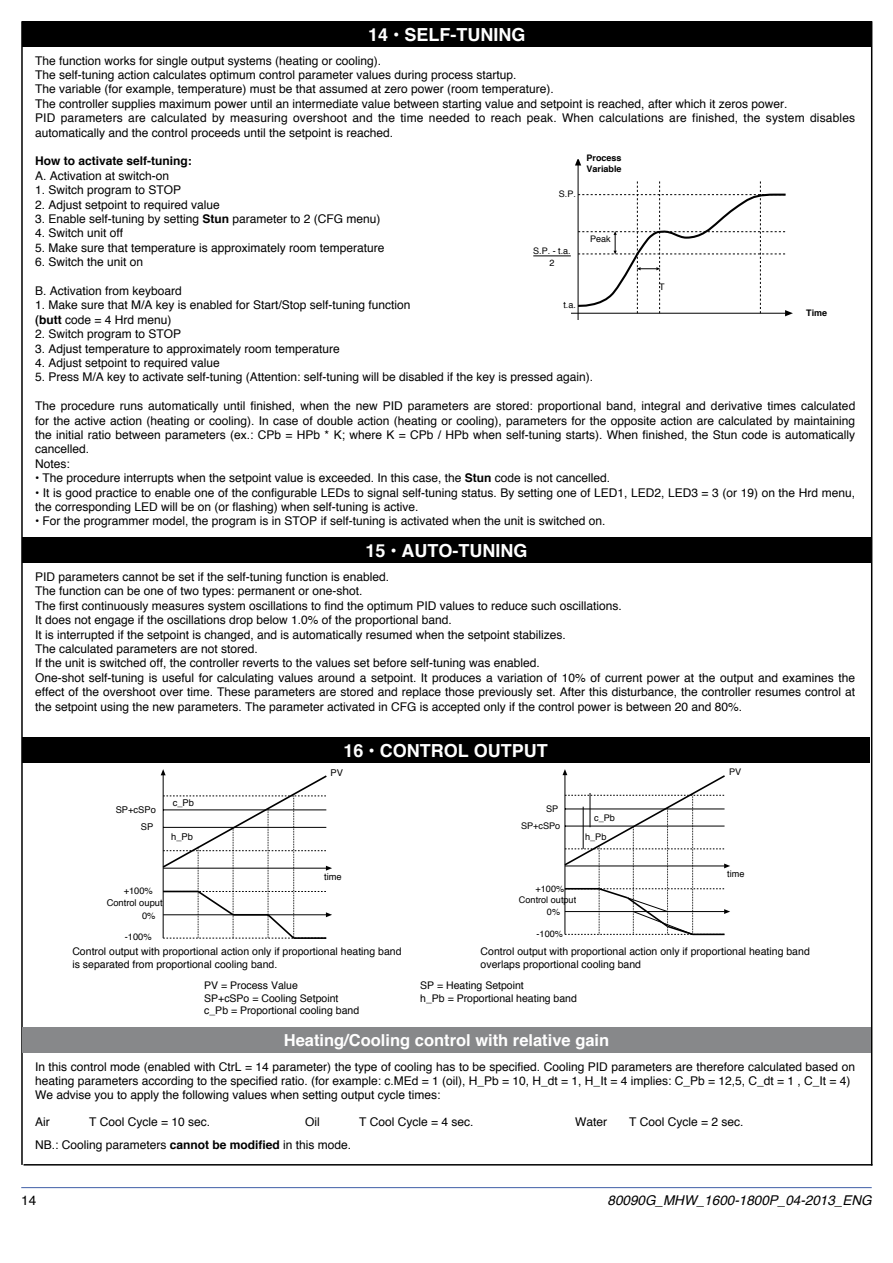
<style>
.page{position:relative;width:893px;height:1263px;background:#fff}
.page>*{position:absolute;margin:0;border:0;box-sizing:border-box;transform-origin:0 0}
.t1{font:700 18px "Helvetica";color:#fff}
.t2{font:700 16.5px "Helvetica";color:#fff}
.t3{font:italic 13.5px "Helvetica";color:#000}
.t4{font:13.5px "Helvetica";color:#000}
.t5{font:12px/14.4px "Helvetica";color:#000}
.t6{font:700 12px "Helvetica";color:#000}
.t7{font:10.5px/12.6px "Helvetica";color:#000}
.t8{font:9.3px/17.4px "Helvetica";color:#000;text-align:right}
.t9{font:9.15px/19.5px "Helvetica";color:#000}
.t10{font:9px/12px "Helvetica";color:#000;text-align:center}
.t11{font:700 9px/10.8px "Helvetica";color:#000}
.s1{font-weight:700}
</style>
<div class="page">
<div style="left:22px;top:21px;width:850px;height:26px;background:#000"></div>
<div style="left:22px;top:538px;width:849px;height:25px;background:#000"></div>
<div style="left:22px;top:737px;width:847px;height:26px;background:#000"></div>
<hr style="left:21px;top:21px;width:2px;height:1144px;background:#000">
<hr style="left:24px;top:1164px;width:848px;height:1px;background:#000">
<hr style="left:871px;top:21px;width:1px;height:1144px;background:#000">
<div style="left:22px;top:1027px;width:849px;height:26px;background:#87888a"></div>
<hr style="left:571px;top:313px;width:215px;height:1px;background:#000">
<hr style="left:578px;top:165px;width:1px;height:155px;background:#000">
<svg style="left:575px;top:159px;width:6px;height:6px"></svg>
<svg style="left:576px;top:180px;width:217px;height:136px"></svg>
<hr style="left:533px;top:256px;width:38px;height:1px;background:#000">
<svg style="left:161px;top:769px;width:171px;height:170px"></svg>
<svg style="left:562px;top:769px;width:168px;height:166px"></svg>
<hr style="left:583px;top:807px;width:1px;height:42px;background:#000">
<hr style="left:590px;top:793px;width:1px;height:34px;background:#000">
<hr style="left:21px;top:1187px;width:851px;height:1px;background:#5571b0">
<h1 class="t1" style="left:368px;top:20px;width:159px">14 • SELF-TUNING</h1>
<p class="t5" style="left:35px;top:53px;width:822px">The function works for single output systems (heating or cooling).<br>The self-tuning action calculates optimum control parameter values during process startup.<br>The variable (for example, temperature) must be that assumed at zero power (room temperature).<br>The controller supplies maximum power until an intermediate value between starting value and setpoint is reached, after which it zeros power.<br>PID parameters are calculated by measuring overshoot and the time needed to reach peak. When calculations are finished, the system disables automatically and the control proceeds until the setpoint is reached.</p>
<p class="t6" style="left:35px;top:151px;width:158px">How to activate self-tuning:</p>
<p class="t5" style="left:35px;top:169px;width:136px">A. Activation at switch-on</p>
<p class="t5" style="left:35px;top:183px;width:148px">1. Switch program to STOP</p>
<p class="t5" style="left:35px;top:197px;width:186px">2. Adjust setpoint to required value</p>
<p class="t5" style="left:35px;top:212px;width:347px">3. Enable self-tuning by setting <span class="s1">Stun</span> parameter to 2 (CFG menu)</p>
<p class="t5" style="left:35px;top:226px;width:90px">4. Switch unit off</p>
<p class="t5" style="left:35px;top:241px;width:351px">5. Make sure that temperature is approximately room temperature</p>
<p class="t5" style="left:35px;top:255px;width:110px">6. Switch the unit on</p>
<p class="t5" style="left:35px;top:284px;width:148px">B. Activation from keyboard</p>
<p class="t5" style="left:35px;top:298px;width:377px">1. Make sure that M/A key is enabled for Start/Stop self-tuning function <span class="s1">(butt</span> code = 4 Hrd menu)</p>
<p class="t5" style="left:35px;top:327px;width:148px">2. Switch program to STOP</p>
<p class="t5" style="left:35px;top:341px;width:306px">3. Adjust temperature to approximately room temperature</p>
<p class="t5" style="left:35px;top:356px;width:186px">4. Adjust setpoint to required value</p>
<p class="t5" style="left:35px;top:370px;width:560px">5. Press M/A key to activate self-tuning (Attention: self-tuning will be disabled if the key is pressed again).</p>
<p class="t5" style="left:35px;top:399px;width:822px">The procedure runs automatically until finished, when the new PID parameters are stored: proportional band, integral and derivative times calculated for the active action (heating or cooling). In case of double action (heating or cooling), parameters for the opposite action are calculated by maintaining the initial ratio between parameters (ex.: CPb = HPb * K; where K = CPb / HPb when self-tuning starts). When finished, the Stun code is automatically cancelled.<br>Notes:</p>
<p class="t5" style="left:35px;top:471px;width:577px">• The procedure interrupts when the setpoint value is exceeded. In this case, the <span class="s1">Stun</span> code is not cancelled.</p>
<p class="t5" style="left:35px;top:485px;width:822px">• It is good practice to enable one of the configurable LEDs to signal self-tuning status. By setting one of LED1, LED2, LED3 = 3 (or 19) on the Hrd menu, the corresponding LED will be on (or flashing) when self-tuning is active.</p>
<p class="t5" style="left:35px;top:514px;width:572px">• For the programmer model, the program is in STOP if self-tuning is activated when the unit is switched on.</p>
<p class="t11" style="left:587px;top:153px;width:37px">Process<br>Variable</p>
<p class="t10" style="left:559px;top:188px;width:19px">S.P.</p>
<p class="t10" style="left:590px;top:233px;width:22px">Peak</p>
<p class="t10" style="left:533px;top:245px;width:39px">S.P. - t.a.<br>2</p>
<p class="t10" style="left:659px;top:281px;width:7px">T</p>
<p class="t10" style="left:563px;top:299px;width:14px">t.a.</p>
<p class="t11" style="left:806px;top:307px;width:23px">Time</p>
<h1 class="t1" style="left:365px;top:536px;width:164px">15 • AUTO-TUNING</h1>
<p class="t5" style="left:35px;top:570px;width:822px">PID parameters cannot be set if the self-tuning function is enabled.<br>The function can be one of two types: permanent or one-shot.<br>The first continuously measures system oscillations to find the optimum PID values to reduce such oscillations.<br>It does not engage if the oscillations drop below 1.0% of the proportional band.<br>It is interrupted if the setpoint is changed, and is automatically resumed when the setpoint stabilizes.<br>The calculated parameters are not stored.<br>If the unit is switched off, the controller reverts to the values set before self-tuning was enabled.<br>One-shot self-tuning is useful for calculating values around a setpoint. It produces a variation of 10% of current power at the output and examines the effect of the overshoot over time. These parameters are stored and replace those previously set. After this disturbance, the controller resumes control at the setpoint using the new parameters. The parameter activated in CFG is accepted only if the control power is between 20 and 80%.</p>
<h1 class="t1" style="left:344px;top:736px;width:206px">16 • CONTROL OUTPUT</h1>
<p class="t8" style="left:116px;top:801px;width:42px">SP+cSPo<br>SP</p>
<p class="t8" style="left:173px;top:794px;width:23px">c_Pb</p>
<p class="t8" style="left:171px;top:829px;width:23px">h_Pb</p>
<p class="t8" style="left:331px;top:764px;width:14px">PV</p>
<p class="t8" style="left:324px;top:868px;width:19px">time</p>
<p class="t9" style="left:546px;top:800px;width:14px">SP</p>
<p class="t9" style="left:521px;top:816px;width:41px">SP+cSPo</p>
<p class="t9" style="left:585px;top:808px;width:31px;text-indent:9px">c_Pb h_Pb</p>
<p class="t9" style="left:729px;top:763px;width:14px">PV</p>
<p class="t9" style="left:727px;top:864px;width:19px">time</p>
<p class="t9" style="left:536px;top:879px;width:30px">+100%</p>
<p class="t9" style="left:519px;top:890px;width:59px">Control output</p>
<p class="t9" style="left:547px;top:903px;width:15px">0%</p>
<p class="t9" style="left:537px;top:924px;width:28px">-100%</p>
<p class="t8" style="left:124px;top:883px;width:31px">+100%</p>
<p class="t8" style="left:107px;top:895px;width:57px">Control ouput</p>
<p class="t8" style="left:142px;top:907px;width:15px">0%</p>
<p class="t8" style="left:125px;top:928px;width:28px">-100%</p>
<p class="t7" style="left:72px;top:945px;width:331px">Control output with proportional action only if proportional heating band is separated from proportional cooling band.</p>
<p class="t7" style="left:481px;top:945px;width:331px">Control output with proportional action only if proportional heating band overlaps proportional cooling band</p>
<p class="t7" style="left:204px;top:979px;width:95px">PV = Process Value</p>
<p class="t7" style="left:420px;top:979px;width:105px">SP = Heating Setpoint</p>
<p class="t7" style="left:204px;top:992px;width:136px">SP+cSPo = Cooling Setpoint</p>
<p class="t7" style="left:420px;top:992px;width:158px">h_Pb = Proportional heating band</p>
<p class="t7" style="left:204px;top:1005px;width:156px">c_Pb = Proportional cooling band</p>
<h2 class="t2" style="left:284px;top:1027px;width:327px">Heating/Cooling control with relative gain</h2>
<p class="t5" style="left:35px;top:1059px;width:822px">In this control mode (enabled with CtrL = 14 parameter) the type of cooling has to be specified. Cooling PID parameters are therefore calculated based on heating parameters according to the specified ratio. (for example: c.MEd = 1 (oil), H_Pb = 10, H_dt = 1, H_It = 4 implies: C_Pb = 12,5, C_dt = 1 , C_It = 4)<br>We advise you to apply the following values when setting output cycle times:</p>
<p class="t5" style="left:35px;top:1115px;width:16px">Air</p>
<p class="t5" style="left:89px;top:1115px;width:123px">T Cool Cycle = 10 sec.</p>
<p class="t5" style="left:305px;top:1115px;width:16px">Oil</p>
<p class="t5" style="left:359px;top:1115px;width:116px">T Cool Cycle = 4 sec.</p>
<p class="t5" style="left:575px;top:1115px;width:34px">Water</p>
<p class="t5" style="left:629px;top:1115px;width:116px">T Cool Cycle = 2 sec.</p>
<p class="t5" style="left:35px;top:1138px;width:318px">NB.: Cooling parameters <span class="s1">cannot be modified</span> in this mode.</p>
<p class="t4" style="left:21px;top:1190px;width:17px">14</p>
<p class="t3" style="left:607px;top:1190px;width:266px">80090G_MHW_1600-1800P_04-2013_ENG</p>
</div>
